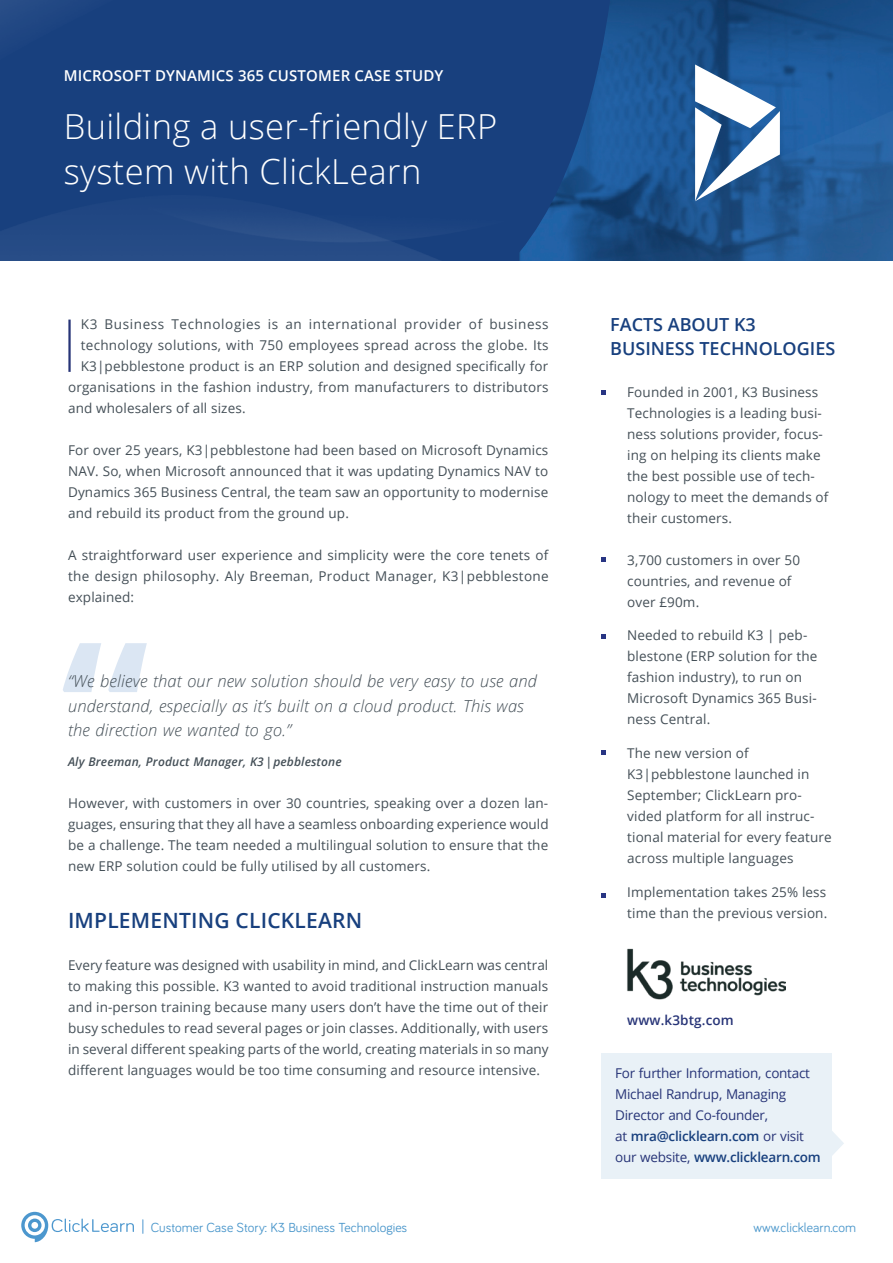
<style>
.page{position:relative;width:893px;height:1263px;background:#fff}
.page>*{position:absolute;margin:0;border:0;box-sizing:border-box;transform-origin:0 0}
.t1{font:300 34.5px/45px "Open Sans";letter-spacing:.01em;color:#fff}
.t2{font:600 21px "Open Sans";letter-spacing:.01em;color:#18407e}
.t3{font:600 18px/24px "Open Sans";color:#18407e}
.t4{font:italic 300 16.5px/24px "Open Sans";letter-spacing:.01em;color:#444f57}
.t5{font:600 15px "Open Sans";letter-spacing:.01em;color:#fff}
.t6{font:13.5px/21px "Open Sans";letter-spacing:.01em;color:#444f57}
.t7{font:13.5px/21px "Open Sans";letter-spacing:-.02em;color:#273477}
.t8{font:13.5px "Bariol";color:#4b97cb}
.t9{font:13.5px "Open Sans";letter-spacing:.045em;color:#444f57}
.t10{font:600 13.5px "Open Sans";letter-spacing:.01em;color:#273477}
.t11{font:italic 600 12px "Open Sans";letter-spacing:.01em;color:#444f57}
.s1{font-weight:600;color:#18407e}
</style>
<div class="page">
<svg style="left:21px;top:1212px;width:113px;height:30px"></svg>
<svg style="left:142px;top:1220px;width:1px;height:13px"></svg>
<img style="left:0;top:0;width:520px;height:261px">
<img style="left:520px;top:0;width:373px;height:261px">
<svg style="left:63px;top:643px;width:84px;height:49px"></svg>
<svg style="left:602px;top:390px;width:4px;height:4px"></svg>
<svg style="left:602px;top:558px;width:4px;height:4px"></svg>
<svg style="left:602px;top:635px;width:4px;height:4px"></svg>
<svg style="left:602px;top:750px;width:4px;height:5px"></svg>
<svg style="left:602px;top:893px;width:4px;height:4px"></svg>
<hr style="left:68px;top:320px;width:3px;height:52px;background:#273477">
<svg style="left:695px;top:64px;width:85px;height:137px"></svg>
<div style="left:602px;top:1053px;width:230px;height:126px;background:#e9f1f7"></div>
<svg style="left:832px;top:1131px;width:12px;height:25px"></svg>
<img style="left:627px;top:948px;width:158px;height:52px">
<p class="t5" style="left:64px;top:65px;width:381px">MICROSOFT DYNAMICS 365 CUSTOMER CASE STUDY</p>
<h1 class="t1" style="left:64px;top:103px;width:435px">Building a user-friendly ERP system with ClickLearn</h1>
<p class="t9" style="left:81px;top:315px;width:469px">K3 Business Technologies is an international provider of business</p>
<p class="t6" style="left:81px;top:334px;width:469px">technology solutions, with 750 employees spread across the globe. Its</p>
<p class="t6" style="left:81px;top:355px;width:469px">K3|pebblestone product is an ERP solution and designed specifically for</p>
<p class="t6" style="left:68px;top:377px;width:482px">organisations in the fashion industry, from manufacturers to distributors</p>
<p class="t6" style="left:68px;top:398px;width:179px">and wholesalers of all sizes.</p>
<p class="t6" style="left:68px;top:440px;width:482px;text-align:justify">For over 25 years, K3|pebblestone had been based on Microsoft Dynamics NAV. So, when Microsoft announced that it was updating Dynamics NAV to Dynamics 365 Business Central, the team saw an opportunity to modernise and rebuild its product from the ground up.</p>
<p class="t6" style="left:68px;top:545px;width:482px;text-align:justify">A straightforward user experience and simplicity were the core tenets of the design philosophy. Aly Breeman, Product Manager, K3|pebblestone explained:</p>
<p class="t4" style="left:68px;top:669px;width:470px">“We believe that our new solution should be very easy to use and understand, especially as it’s built on a cloud product. This was the direction we wanted to go.”</p>
<p class="t11" style="left:68px;top:753px;width:275px">Aly Breeman, Product Manager, K3|pebblestone</p>
<p class="t6" style="left:68px;top:792px;width:482px;text-align:justify">However, with customers in over 30 countries, speaking over a dozen lan&shy;guages, ensuring that they all have a seamless onboarding experience would be a challenge. The team needed a multilingual solution to ensure that the new ERP solution could be fully utilised by all customers.</p>
<h2 class="t2" style="left:68px;top:905px;width:296px">IMPLEMENTING CLICKLEARN</h2>
<p class="t6" style="left:68px;top:954px;width:482px;text-align:justify">Every feature was designed with usability in mind, and ClickLearn was central to making this possible. K3 wanted to avoid traditional instruction manuals and in-person training because many users don’t have the time out of their busy schedules to read several pages or join classes. Additionally, with users in several different speaking parts of the world, creating materials in so many different languages would be too time consuming and resource intensive.</p>
<h3 class="t3" style="left:610px;top:312px;width:227px">FACTS ABOUT K3<br>BUSINESS TECHNOLOGIES</h3>
<p class="t6" style="left:627px;top:381px;width:203px">Founded in 2001, K3 Business<br>Technologies is a leading busi&shy;ness solutions provider, focus&shy;ing on helping its clients make the best possible use of tech&shy;nology to meet the demands of their customers.</p>
<p class="t6" style="left:627px;top:549px;width:174px">3,700 customers in over 50 countries, and revenue of over £90m.</p>
<p class="t6" style="left:627px;top:625px;width:192px">Needed to rebuild K3 | peb&shy;blestone (ERP solution for the fashion industry), to run on<br>Microsoft Dynamics 365 Busi&shy;ness Central.</p>
<p class="t6" style="left:627px;top:742px;width:206px">The new version of<br>K3|pebblestone launched in<br>September; ClickLearn pro&shy;vided platform for all instruc&shy;tional material for every feature across multiple languages</p>
<p class="t6" style="left:627px;top:881px;width:202px">Implementation takes 25% less time than the previous version.</p>
<p class="t10" style="left:627px;top:1011px;width:108px">www.k3btg.com</p>
<p class="t7" style="left:615px;top:1062px;width:207px">For further Information, contact<br>Michael Randrup, Managing<br>Director and Co-founder,<br>at <span class="s1">mra@clicklearn.com</span> or visit our website, <span class="s1">www.clicklearn.com</span></p>
<p class="t8" style="left:151px;top:1218px;width:258px">Customer Case Story: K3 Business Technologies</p>
<p class="t8" style="left:753px;top:1218px;width:104px">www.clicklearn.com</p>
</div>
